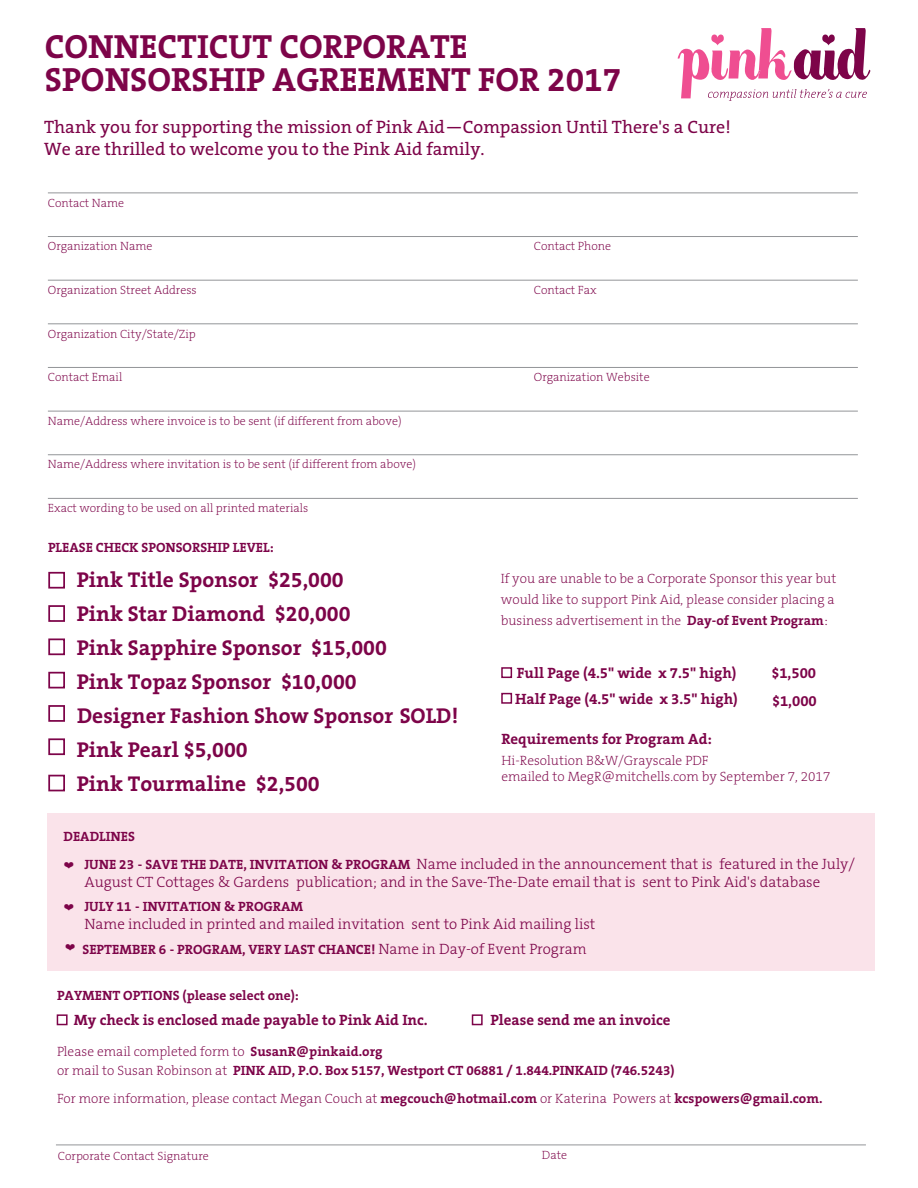
<style>
.page{position:relative;width:918px;height:1188px;background:#fff}
.page>*{position:absolute;margin:0;border:0;box-sizing:border-box;transform-origin:0 0}
.t1{font:700 33.75px/33px "The Serif B7";color:#7d0449}
.t2{font:700 21.6px/34px "The Serif B7";color:#7d0449}
.t3{font:18px/21.5px "The Serif B5 Plain";color:#7d0449}
.t4{font:300 15px/18px "The Serif B3";color:#7d0449}
.t5{font:700 15px "The Serif B7";color:#7d0449}
.t6{font:200 13.5px/21px "The Serif B2";color:#7d0449}
.t7{font:700 13.5px "The Serif B7";color:#7d0449}
.t8{font:200 12px "The Serif B2";color:#7d0449}
.s1{font-family:"The Serif B7";font-weight:700}
.s2{font-family:"The Serif B3";font-weight:300}
.s3{font-family:"The Serif B7";font-weight:700;font-size:13.5px}
.s4{font-family:"The Serif B3";font-weight:300;font-size:15px}
.s5{font-family:"The Serif B2";font-weight:200}
</style>
<div class="page">
<svg style="left:678px;top:28px;width:193px;height:73px"></svg>
<div style="left:48px;top:813px;width:827px;height:157px;background:#fae3ea"></div>
<hr style="left:48px;top:193px;width:810px;height:1px;background:#939598">
<hr style="left:48px;top:236px;width:810px;height:1px;background:#939598">
<hr style="left:48px;top:280px;width:810px;height:1px;background:#939598">
<hr style="left:48px;top:324px;width:810px;height:1px;background:#939598">
<hr style="left:48px;top:367px;width:810px;height:1px;background:#939598">
<hr style="left:48px;top:411px;width:810px;height:1px;background:#939598">
<hr style="left:48px;top:454px;width:810px;height:1px;background:#939598">
<hr style="left:48px;top:498px;width:810px;height:1px;background:#939598">
<hr style="left:56px;top:1145px;width:810px;height:1px;background:#939598">
<div style="left:57px;top:1014px;width:11px;height:11px;border:2px solid #7d0449"></div>
<div style="left:472px;top:1014px;width:11px;height:11px;border:2px solid #7d0449"></div>
<div style="left:48px;top:572px;width:17px;height:17px;border:2px solid #7d0449"></div>
<div style="left:48px;top:605px;width:17px;height:17px;border:2px solid #7d0449"></div>
<div style="left:48px;top:638px;width:17px;height:17px;border:2px solid #7d0449"></div>
<div style="left:48px;top:672px;width:17px;height:16px;border:2px solid #7d0449"></div>
<div style="left:48px;top:705px;width:17px;height:17px;border:2px solid #7d0449"></div>
<div style="left:48px;top:738px;width:17px;height:17px;border:2px solid #7d0449"></div>
<div style="left:48px;top:775px;width:17px;height:16px;border:2px solid #7d0449"></div>
<div style="left:501px;top:667px;width:11px;height:11px;border:2px solid #7d0449"></div>
<div style="left:501px;top:693px;width:11px;height:11px;border:2px solid #7d0449"></div>
<h1 class="t1" style="left:45px;top:31px;width:578px">CONNECTICUT CORPORATE<br>SPONSORSHIP AGREEMENT FOR 2017</h1>
<h3 class="t3" style="left:44px;top:117px;width:688px">Thank you for supporting the mission of Pink Aid—Compassion Until There's a Cure!<br>We are thrilled to welcome you to the Pink Aid family.</h3>
<p class="t8" style="left:48px;top:196px;width:78px">Contact Name</p>
<p class="t8" style="left:48px;top:240px;width:106px">Organization Name</p>
<p class="t8" style="left:534px;top:240px;width:79px">Contact Phone</p>
<p class="t8" style="left:48px;top:284px;width:150px">Organization Street Address</p>
<p class="t8" style="left:534px;top:284px;width:64px">Contact Fax</p>
<p class="t8" style="left:48px;top:327px;width:149px">Organization City/State/Zip</p>
<p class="t8" style="left:48px;top:371px;width:76px">Contact Email</p>
<p class="t8" style="left:534px;top:371px;width:117px">Organization Website</p>
<p class="t8" style="left:48px;top:415px;width:355px">Name/Address where invoice is to be sent (if different from above)</p>
<p class="t8" style="left:48px;top:458px;width:370px">Name/Address where invitation is to be sent (if different from above)</p>
<p class="t8" style="left:48px;top:502px;width:262px">Exact wording to be used on all printed materials</p>
<p class="t7" style="left:48px;top:540px;width:227px">PLEASE CHECK SPONSORSHIP LEVEL:</p>
<h2 class="t2" style="left:77px;top:563px;width:312px">Pink Title Sponsor $25,000<br>Pink Star Diamond $20,000<br>Pink Sapphire Sponsor $15,000<br>Pink Topaz Sponsor $10,000</h2>
<h2 class="t2" style="left:77px;top:699px;width:383px">Designer Fashion Show Sponsor SOLD!</h2>
<h2 class="t2" style="left:77px;top:733px;width:244px;line-height:34.5px">Pink Pearl $5,000<br>Pink Tourmaline $2,500</h2>
<p class="t6" style="left:501px;top:568px;width:337px">If you are unable to be a Corporate Sponsor this year but would like to support Pink Aid, please consider placing a business advertisement in the <span class="s1">Day-of Event Program</span><span class="s2">:</span></p>
<p class="t5" style="left:517px;top:665px;width:221px">Full Page (4.5" wide x 7.5" high)</p>
<p class="t5" style="left:772px;top:665px;width:46px">$1,500</p>
<p class="t5" style="left:515px;top:691px;width:224px">Half Page (4.5" wide x 3.5" high)</p>
<p class="t5" style="left:772px;top:693px;width:46px">$1,000</p>
<p class="t5" style="left:501px;top:731px;width:212px">Requirements for Program Ad:</p>
<p class="t6" style="left:501px;top:753px;width:331px;line-height:16.2px">Hi-Resolution B&amp;W/Grayscale PDF<br>emailed to MegR@mitchells.com by September 7, 2017</p>
<p class="t7" style="left:63px;top:829px;width:73px">DEADLINES</p>
<p class="t4" style="left:84px;top:856px;width:772px;text-indent:-20px">❤ <span class="s3">JUNE 23 - SAVE THE DATE, INVITATION &amp; PROGRAM</span> Name included in the announcement that is featured in the July/<br>August CT Cottages &amp; Gardens publication; and in the Save-The-Date email that is sent to Pink Aid's database</p>
<p class="t7" style="left:64px;top:900px;width:241px">❤ JULY 11 - INVITATION &amp; PROGRAM</p>
<p class="t4" style="left:84px;top:915px;width:513px">Name included in printed and mailed invitation sent to Pink Aid mailing list</p>
<p class="t7" style="left:65px;top:942px;width:523px">❤ SEPTEMBER 6 - PROGRAM, VERY LAST CHANCE! <span class="s4">Name in Day-of Event Program</span></p>
<p class="t7" style="left:57px;top:989px;width:244px">PAYMENT OPTIONS (please select one):</p>
<p class="t5" style="left:74px;top:1012px;width:355px">My check is enclosed made payable to Pink Aid Inc.</p>
<p class="t5" style="left:490px;top:1012px;width:182px">Please send me an invoice</p>
<p class="t6" style="left:57px;top:1041px;width:327px">Please email completed form to <span class="s1">SusanR@pinkaid.org</span></p>
<p class="t6" style="left:57px;top:1089px;width:767px">For more information, please contact Megan Couch at <span class="s1">megcouch@hotmail.com</span> or Katerina Powers at <span class="s1">kcspowers@gmail.com.</span></p>
<p class="t7" style="left:57px;top:1064px;width:619px"><span class="s5">or mail to Susan Robinson at</span> PINK AID, P.O. Box 5157, Westport CT 06881 / 1.844.PINKAID (746.5243)</p>
<p class="t8" style="left:58px;top:1150px;width:153px">Corporate Contact Signature</p>
<p class="t8" style="left:542px;top:1148px;width:27px">Date</p>
</div>
